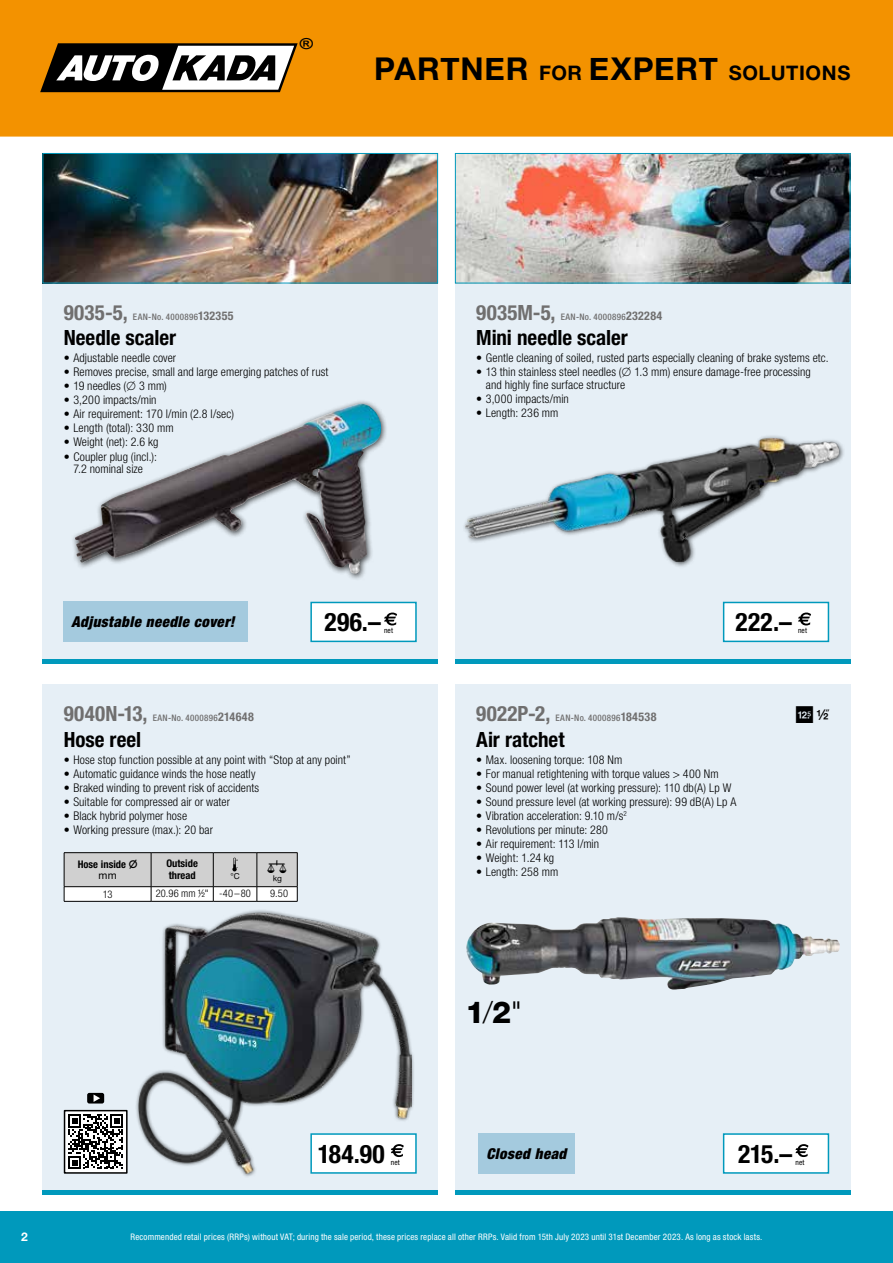
<style>
.page{position:relative;width:893px;height:1263px;background:#fff}
.page>*{position:absolute;margin:0;border:0;box-sizing:border-box;transform-origin:0 0}
.t1{font:700 31.35px "Helvetica Neue";letter-spacing:.03em;color:#000}
.t2{font:800 30.3px "Helvetica Neue LT Std";color:#000}
.t3{font:700 condensed 25.5px "Helvetica Neue LT Pro";letter-spacing:.01em;color:#000}
.t4{font:700 condensed 21px "Helvetica Neue LT Pro";color:#000}
.t5{font:700 condensed 21px "Helvetica Neue LT Pro";letter-spacing:.015em;color:#706f6f}
.t6{font:21px "HZ Tabelle A1";color:#000}
.t7{font:700 15.15px "Arial";color:#000;scale:1.18 1}
.t8{font:italic 900 condensed 15px "Helvetica Neue LT Pro";letter-spacing:.025em;color:#000}
.t9{font:300 condensed 12px/12.8px "Helvetica Neue LT Pro";letter-spacing:.01em;color:#000}
.t10{font:700 12px "Helvetica Neue LT Pro";color:#fff}
.t11{font:700 condensed 10.5px/11.2px "Helvetica Neue LT Pro";color:#000}
.t12{font:300 condensed 10.5px "Helvetica Neue LT Pro";letter-spacing:.02em;color:#000}
.t13{font:10.5px "Helvetica Neue LT Pro";color:#000}
.t14{font:condensed 9px "Helvetica Neue LT Pro";letter-spacing:.02em;color:#fff}
.t15{font:500 condensed 9px "Helvetica Neue LT Pro";letter-spacing:.04em;color:#706f6f}
.t16{font:8.25px "Helvetica Neue LT Pro";color:#000}
.t17{font:condensed 7.5px "Helvetica Neue LT Pro";letter-spacing:.02em;color:#000}
.s1{font-family:"Helvetica Neue LT Pro";font-size:20.1px}
.s2{font-weight:700;font-size:12px}
.s3{font-weight:300}
</style>
<div class="page">
<div style="left:0;top:1211px;width:893px;height:52px;background:#0099bc"></div>
<div style="left:0;top:0;width:893px;height:137px;background:#f39200"></div>
<svg style="left:40px;top:43px;width:258px;height:49px"></svg>
<div style="left:43px;top:153px;width:395px;height:510px;background:#e6eff6"></div>
<div style="left:455px;top:153px;width:395px;height:510px;background:#e6eff6"></div>
<div style="left:43px;top:685px;width:395px;height:510px;background:#e6eff6"></div>
<div style="left:455px;top:685px;width:395px;height:510px;background:#e6eff6"></div>
<hr style="left:43px;top:659px;width:395px;height:4px;background:#0099bc">
<hr style="left:455px;top:659px;width:395px;height:4px;background:#0099bc">
<hr style="left:43px;top:1191px;width:395px;height:4px;background:#0099bc">
<hr style="left:455px;top:1191px;width:395px;height:4px;background:#0099bc">
<div style="left:135px;top:909px;width:281px;height:269px;background:#000;opacity:.75"></div>
<img style="left:139px;top:912px;width:272px;height:262px">
<div style="left:70px;top:399px;width:318px;height:182px;background:#000;opacity:.75"></div>
<img style="left:75px;top:404px;width:284px;height:159px">
<img style="left:465px;top:438px;width:374px;height:124px">
<img style="left:466px;top:917px;width:274px;height:73px">
<img style="left:45px;top:155px;width:391px;height:126px">
<div style="left:43px;top:153px;width:395px;height:130px;border:1px solid #0099bc"></div>
<img style="left:457px;top:155px;width:391px;height:126px">
<div style="left:455px;top:153px;width:395px;height:130px;border:1px solid #0099bc"></div>
<div style="left:478px;top:1133px;width:97px;height:41px;background:#a4cade"></div>
<div style="left:723px;top:602px;width:106px;height:40px;background:#fff;border:2px solid #0099bc"></div>
<div style="left:310px;top:602px;width:107px;height:40px;background:#fff;border:2px solid #0099bc"></div>
<div style="left:310px;top:1133px;width:107px;height:41px;background:#fff;border:2px solid #0099bc"></div>
<div style="left:723px;top:1133px;width:106px;height:41px;background:#fff;border:2px solid #0099bc"></div>
<div style="left:63px;top:602px;width:185px;height:40px;background:#a4cade"></div>
<hr style="left:64px;top:852px;width:87px;height:1px;background:#000">
<hr style="left:257px;top:852px;width:40px;height:1px;background:#000">
<hr style="left:64px;top:901px;width:87px;height:1px;background:#000">
<hr style="left:151px;top:901px;width:62px;height:1px;background:#000">
<hr style="left:213px;top:901px;width:44px;height:1px;background:#000">
<hr style="left:257px;top:901px;width:40px;height:1px;background:#000">
<hr style="left:151px;top:852px;width:62px;height:1px;background:#000">
<hr style="left:213px;top:852px;width:44px;height:1px;background:#000">
<div style="left:65px;top:1111px;width:62px;height:62px;background:#fff"></div>
<div style="left:64px;top:1110px;width:64px;height:64px;border:2px solid #000"></div>
<div style="left:87px;top:1093px;width:17px;height:10px;background:#000;border-radius:2px"></div>
<svg style="left:94px;top:1094px;width:6px;height:8px"></svg>
<svg style="left:68px;top:1114px;width:55px;height:55px"></svg>
<svg style="left:798px;top:612px;width:13px;height:13px"></svg>
<svg style="left:384px;top:612px;width:13px;height:13px"></svg>
<svg style="left:391px;top:1144px;width:13px;height:13px"></svg>
<svg style="left:795px;top:1144px;width:13px;height:13px"></svg>
<svg style="left:64px;top:853px;width:234px;height:48px;background:#d3d3d3"></svg>
<p class="t7" style="left:300px;top:34px;width:13px">®</p>
<h1 class="t1" style="left:374px;top:44px;width:478px">PARTNER <span class="s1">FOR</span> EXPERT <span class="s1">SOLUTIONS</span></h1>
<h3 class="t5" style="left:64px;top:299px;width:66px">9035-5,</h3>
<p class="t15" style="left:133px;top:311px;width:102px">EAN-No. 4000896<span class="s2">132355</span></p>
<h3 class="t4" style="left:64px;top:325px;width:114px">Needle scaler</h3>
<p class="t9" style="left:64px;top:352px;width:114px">• Adjustable needle cover</p>
<p class="t9" style="left:64px;top:366px;width:266px">• Removes precise, small and large emerging patches of rust</p>
<p class="t9" style="left:64px;top:380px;width:105px">• 19 needles ( 3 mm)</p>
<p class="t9" style="left:64px;top:394px;width:94px">• 3,200 impacts/min</p>
<p class="t9" style="left:64px;top:408px;width:172px">• Air requirement: 170 l/min (2.8 l/sec)</p>
<p class="t9" style="left:64px;top:422px;width:111px">• Length (total): 330 mm</p>
<p class="t9" style="left:64px;top:436px;width:96px">• Weight (net): 2.6 kg</p>
<p class="t9" style="left:64px;top:450px;width:95px;text-align:center">• Coupler plug (incl.):<br>7.2 nominal size</p>
<h3 class="t5" style="left:476px;top:299px;width:81px">9035M-5,</h3>
<p class="t15" style="left:561px;top:311px;width:103px">EAN-No. 4000896<span class="s2">232284</span></p>
<h3 class="t4" style="left:476px;top:325px;width:153px">Mini needle scaler</h3>
<p class="t9" style="left:476px;top:352px;width:354px">• Gentle cleaning of soiled, rusted parts especially cleaning of brake systems etc.</p>
<p class="t9" style="left:486px;top:366px;width:326px;text-indent:-10px">• 13 thin stainless steel needles ( 1.3 mm) ensure damage-free processing and highly fine surface structure</p>
<p class="t9" style="left:476px;top:392px;width:94px">• 3,000 impacts/min</p>
<p class="t9" style="left:476px;top:406px;width:84px">• Length: 236 mm</p>
<p class="t8" style="left:71px;top:613px;width:164px">Adjustable needle cover!</p>
<h3 class="t3" style="left:325px;top:607px;width:58px">296.–</h3>
<p class="t17" style="left:384px;top:626px;width:11px">net</p>
<h3 class="t5" style="left:64px;top:701px;width:85px">9040N-13,</h3>
<p class="t15" style="left:153px;top:712px;width:103px">EAN-No. 4000896<span class="s2">214648</span></p>
<h3 class="t4" style="left:64px;top:726px;width:79px">Hose reel</h3>
<p class="t9" style="left:64px;top:753px;width:288px">• Hose stop function possible at any point with “Stop at any point”</p>
<p class="t9" style="left:64px;top:767px;width:193px">• Automatic guidance winds the hose neatly</p>
<p class="t9" style="left:64px;top:781px;width:197px">• Braked winding to prevent risk of accidents</p>
<p class="t9" style="left:64px;top:795px;width:168px">• Suitable for compressed air or water</p>
<p class="t9" style="left:64px;top:809px;width:125px">• Black hybrid polymer hose</p>
<p class="t9" style="left:64px;top:823px;width:151px">• Working pressure (max.): 20 bar</p>
<p class="t11" style="left:78px;top:858px;width:50px">Hose inside</p>
<p class="t13" style="left:99px;top:868px;width:20px">mm</p>
<p class="t11" style="left:166px;top:858px;width:33px">Outside thread</p>
<p class="t16" style="left:230px;top:871px;width:11px">°C</p>
<h3 class="t6" style="left:268px;top:852px;width:20px">6</h3>
<p class="t12" style="left:103px;top:888px;width:11px">13</p>
<p class="t12" style="left:156px;top:887px;width:97px">20.96 mm ½" -40–80</p>
<p class="t12" style="left:270px;top:887px;width:19px">9.50</p>
<h3 class="t3" style="left:735px;top:607px;width:58px">222.–</h3>
<p class="t17" style="left:798px;top:626px;width:11px">net</p>
<h3 class="t5" style="left:476px;top:701px;width:76px">9022P-2,</h3>
<p class="t15" style="left:555px;top:712px;width:102px">EAN-No. 4000896<span class="s2">184538</span></p>
<h3 class="t4" style="left:476px;top:726px;width:90px">Air ratchet</h3>
<p class="t9" style="left:476px;top:753px;width:148px">• Max. loosening torque: 108 Nm</p>
<p class="t9" style="left:476px;top:767px;width:244px">• For manual retightening with torque values &gt; 400 Nm</p>
<p class="t9" style="left:476px;top:781px;width:257px">• Sound power level (at working pressure): 110 db(A) Lp W</p>
<p class="t9" style="left:476px;top:795px;width:262px">• Sound pressure level (at working pressure): 99 dB(A) Lp A</p>
<p class="t9" style="left:476px;top:809px;width:152px">• Vibration acceleration: 9.10 m/s<sup>2</sup></p>
<p class="t9" style="left:476px;top:823px;width:133px">• Revolutions per minute: 280</p>
<p class="t9" style="left:476px;top:837px;width:124px">• Air requirement: 113 l/min</p>
<p class="t9" style="left:476px;top:851px;width:79px">• Weight: 1.24 kg</p>
<p class="t9" style="left:476px;top:865px;width:84px">• Length: 258 mm</p>
<h2 class="t2" style="left:465px;top:994px;width:58px">1<span class="s3">/</span>2<span class="s3">"</span></h2>
<p class="t10" style="left:21px;top:1229px;width:8px">2</p>
<h3 class="t3" style="left:318px;top:1138px;width:68px">184.90</h3>
<p class="t17" style="left:391px;top:1157px;width:11px">net</p>
<p class="t8" style="left:486px;top:1144px;width:81px">Closed head</p>
<h3 class="t3" style="left:738px;top:1138px;width:56px">215.–</h3>
<p class="t17" style="left:795px;top:1157px;width:11px">net</p>
<p class="t14" style="left:131px;top:1232px;width:633px">Recommended retail prices (RRPs) without VAT; during the sale period, these prices replace all other RRPs. Valid from 15th July 2023 until 31st December 2023. As long as stock lasts.</p>
</div>
